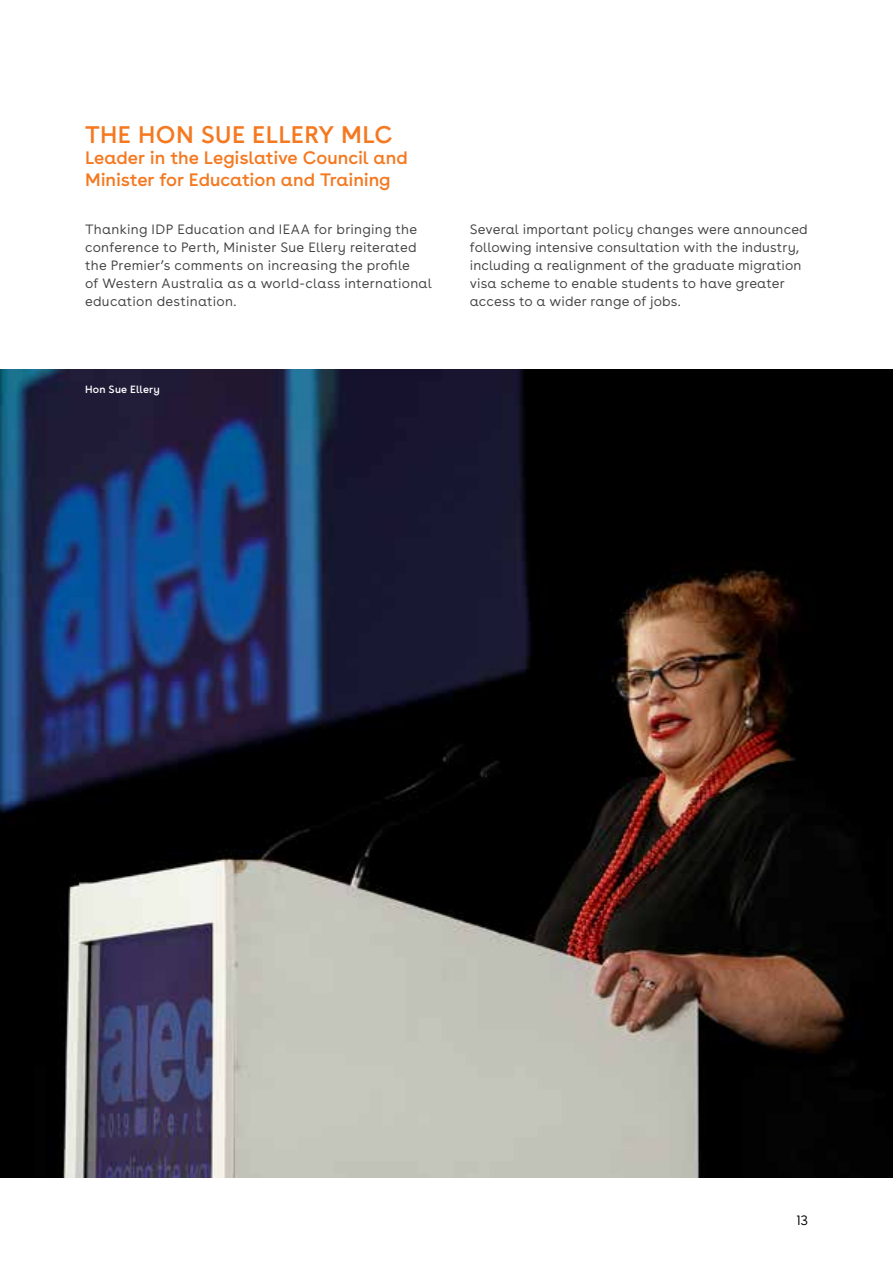
<style>
.page{position:relative;width:893px;height:1263px;background:#fff}
.page>*{position:absolute;margin:0;border:0;box-sizing:border-box;transform-origin:0 0}
.t1{font:24px "Buenos Aires";letter-spacing:.01em;color:#f47920}
.t2{font:18px/21.6px "Buenos Aires";letter-spacing:-.005em;color:#f47920}
.t3{font:300 13.5px/18px "Buenos Aires";letter-spacing:.015em;color:#414042}
.t4{font:300 13.5px "Buenos Aires";color:#000}
.t5{font:10.5px "Buenos Aires";letter-spacing:.02em;color:#fff}
</style>
<div class="page">
<img style="left:0;top:370px;width:893px;height:808px">
<h1 class="t1" style="left:85px;top:116px;width:309px">THE HON SUE ELLERY MLC</h1>
<h2 class="t2" style="left:85px;top:147px;width:324px">Leader in the Legislative Council and<br>Minister for Education and Training</h2>
<p class="t3" style="left:85px;top:220px;width:349px">Thanking IDP Education and IEAA for bringing the conference to Perth, Minister Sue Ellery reiterated the Premier’s comments on increasing the profile<br>of Western Australia as a world-class international education destination.</p>
<p class="t3" style="left:470px;top:220px;width:339px">Several important policy changes were announced following intensive consultation with the industry, including a realignment of the graduate migration visa scheme to enable students to have greater access to a wider range of jobs.</p>
<p class="t5" style="left:85px;top:381px;width:76px">Hon Sue Ellery</p>
<p class="t4" style="left:796px;top:1210px;width:13px">13</p>
</div>
